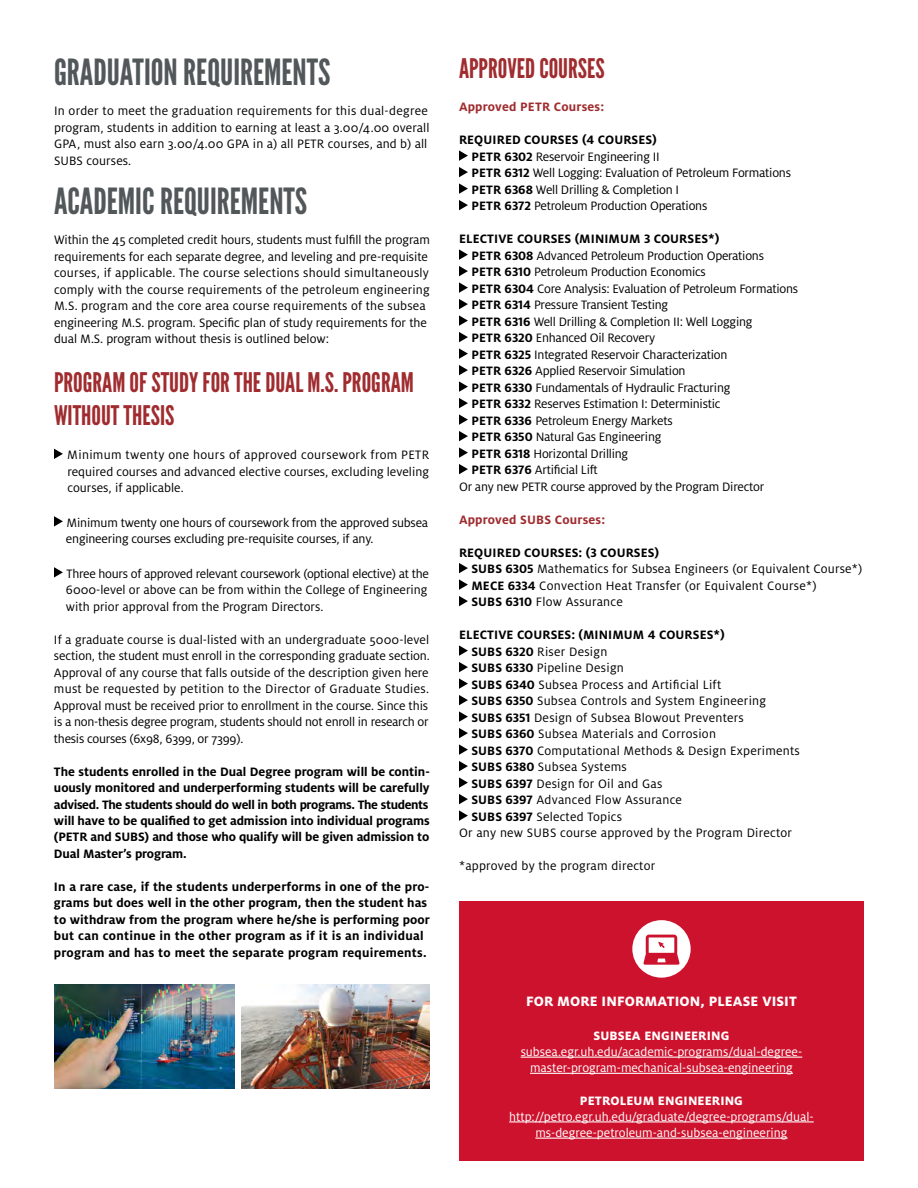
<style>
.page{position:relative;width:918px;height:1188px;background:#fff}
.page>*{position:absolute;margin:0;border:0;box-sizing:border-box;transform-origin:0 0}
.t1{font:36px "League Gothic";color:#52575a}
.t2{font:27px/32.4px "League Gothic";color:#a02c2f}
.t3{font:800 15px "Milo OT";letter-spacing:.01em;color:#fff}
.t4{font:13.5px/16.5px "Milo OT";letter-spacing:-.005em;color:#000}
.t5{font:700 13.5px/16.5px "Milo OT";letter-spacing:.01em;color:#000;text-align:justify}
.t6{font:13.5px "Milo OT";letter-spacing:.02em;color:#000}
.t7{font:13.5px/16.2px "Milo OT";color:#fff;text-align:center}
.t8{font:700 13.5px "Milo OT";letter-spacing:.015em;color:#a02c2f}
.t9{font:800 13.5px "Milo OT";letter-spacing:.01em;color:#fff}
.s1{font-weight:700}
</style>
<div class="page">
<svg style="left:459px;top:150px;width:9px;height:11px"></svg>
<svg style="left:459px;top:167px;width:9px;height:10px"></svg>
<svg style="left:459px;top:183px;width:9px;height:11px"></svg>
<svg style="left:459px;top:200px;width:9px;height:10px"></svg>
<svg style="left:459px;top:249px;width:9px;height:11px"></svg>
<svg style="left:459px;top:266px;width:9px;height:10px"></svg>
<svg style="left:459px;top:282px;width:9px;height:11px"></svg>
<svg style="left:459px;top:299px;width:9px;height:10px"></svg>
<svg style="left:459px;top:315px;width:9px;height:11px"></svg>
<svg style="left:459px;top:332px;width:9px;height:10px"></svg>
<svg style="left:459px;top:348px;width:9px;height:11px"></svg>
<svg style="left:459px;top:365px;width:9px;height:10px"></svg>
<svg style="left:459px;top:381px;width:9px;height:11px"></svg>
<svg style="left:459px;top:398px;width:9px;height:10px"></svg>
<svg style="left:459px;top:414px;width:9px;height:11px"></svg>
<svg style="left:459px;top:431px;width:9px;height:10px"></svg>
<svg style="left:459px;top:447px;width:9px;height:11px"></svg>
<svg style="left:459px;top:464px;width:9px;height:10px"></svg>
<svg style="left:459px;top:563px;width:9px;height:10px"></svg>
<svg style="left:459px;top:579px;width:9px;height:11px"></svg>
<svg style="left:459px;top:596px;width:9px;height:10px"></svg>
<svg style="left:459px;top:645px;width:9px;height:11px"></svg>
<svg style="left:459px;top:662px;width:9px;height:10px"></svg>
<svg style="left:459px;top:678px;width:9px;height:11px"></svg>
<svg style="left:459px;top:695px;width:9px;height:10px"></svg>
<svg style="left:459px;top:711px;width:9px;height:11px"></svg>
<svg style="left:459px;top:728px;width:9px;height:10px"></svg>
<svg style="left:459px;top:744px;width:9px;height:11px"></svg>
<svg style="left:459px;top:761px;width:9px;height:10px"></svg>
<svg style="left:459px;top:777px;width:9px;height:11px"></svg>
<svg style="left:459px;top:794px;width:9px;height:10px"></svg>
<svg style="left:459px;top:810px;width:9px;height:11px"></svg>
<svg style="left:54px;top:449px;width:9px;height:10px"></svg>
<svg style="left:54px;top:516px;width:9px;height:11px"></svg>
<svg style="left:54px;top:567px;width:9px;height:11px"></svg>
<div style="left:459px;top:902px;width:405px;height:259px;background:#cd122d"></div>
<hr style="left:521px;top:1057px;width:281px;height:1px;background:#fff">
<hr style="left:530px;top:1073px;width:263px;height:1px;background:#fff">
<hr style="left:509px;top:1121px;width:305px;height:1px;background:#fff">
<hr style="left:535px;top:1138px;width:253px;height:1px;background:#fff">
<div style="left:632px;top:920px;width:59px;height:58px;background:#fff;border-radius:50%"></div>
<svg style="left:643px;top:935px;width:37px;height:30px"></svg>
<img style="left:54px;top:985px;width:181px;height:104px">
<img style="left:242px;top:985px;width:188px;height:104px">
<h1 class="t1" style="left:54px;top:51px;width:278px">GRADUATION REQUIREMENTS</h1>
<p class="t4" style="left:54px;top:103px;width:377px">In order to meet the graduation requirements for this dual-degree program, students in addition to earning at least a 3.00/4.00 overall GPA, must also earn 3.00/4.00 GPA in a) all PETR courses, and b) all SUBS courses.</p>
<h1 class="t1" style="left:54px;top:179px;width:255px">ACADEMIC REQUIREMENTS</h1>
<p class="t4" style="left:54px;top:232px;width:377px">Within the 45 completed credit hours, students must fulfill the program requirements for each separate degree, and leveling and pre-requisite courses, if applicable. The course selections should simultaneously comply with the course requirements of the petroleum engineering M.S. program and the core area course requirements of the subsea engineering M.S. program. Specific plan of study requirements for the dual M.S. program without thesis is outlined below:</p>
<h2 class="t2" style="left:54px;top:366px;width:361px">PROGRAM OF STUDY FOR THE DUAL M.S. PROGRAM<br>WITHOUT THESIS</h2>
<p class="t4" style="left:67px;top:447px;width:364px;text-align:justify">Minimum twenty one hours of approved coursework from PETR required courses and advanced elective courses, excluding leveling courses, if applicable.</p>
<p class="t4" style="left:66px;top:514px;width:364px">Minimum twenty one hours of coursework from the approved subsea engineering courses excluding pre-requisite courses, if any.</p>
<p class="t4" style="left:66px;top:565px;width:364px;text-align:justify">Three hours of approved relevant coursework (optional elective) at the 6000-level or above can be from within the College of Engineering with prior approval from the Program Directors.</p>
<p class="t4" style="left:54px;top:631px;width:377px">If a graduate course is dual-listed with an undergraduate 5000-level section, the student must enroll in the corresponding graduate section.<br>Approval of any course that falls outside of the description given here must be requested by petition to the Director of Graduate Studies.<br>Approval must be received prior to enrollment in the course. Since this is a non-thesis degree program, students should not enroll in research or thesis courses (6x98, 6399, or 7399).</p>
<p class="t5" style="left:54px;top:763px;width:377px">The students enrolled in the Dual Degree program will be contin&shy;uously monitored and underperforming students will be carefully advised. The students should do well in both programs. The students will have to be qualified to get admission into individual programs (PETR and SUBS) and those who qualify will be given admission to Dual Master’s program.</p>
<p class="t5" style="left:54px;top:878px;width:377px;text-align:left">In a rare case, if the students underperforms in one of the pro&shy;grams but does well in the other program, then the student has to withdraw from the program where he/she is performing poor but can continue in the other program as if it is an individual program and has to meet the separate program requirements.</p>
<h2 class="t2" style="left:459px;top:53px;width:147px">APPROVED COURSES</h2>
<p class="t8" style="left:459px;top:99px;width:147px">Approved PETR Courses:</p>
<p class="t4" style="left:471px;top:132px;width:321px;text-indent:-12px"><span class="s1">REQUIRED COURSES (4 COURSES)<br>PETR 6302</span> Reservoir Engineering II<br><span class="s1">PETR 6312</span> Well Logging: Evaluation of Petroleum Formations <span class="s1">PETR 6368</span> Well Drilling &amp; Completion I<br><span class="s1">PETR 6372</span> Petroleum Production Operations</p>
<p class="t5" style="left:459px;top:231px;width:262px">ELECTIVE COURSES (MINIMUM 3 COURSES*)</p>
<p class="t4" style="left:471px;top:247px;width:294px"><span class="s1">PETR 6308</span> Advanced Petroleum Production Operations</p>
<p class="t4" style="left:471px;top:264px;width:236px"><span class="s1">PETR 6310</span> Petroleum Production Economics</p>
<p class="t4" style="left:471px;top:280px;width:328px"><span class="s1">PETR 6304</span> Core Analysis: Evaluation of Petroleum Formations</p>
<p class="t4" style="left:471px;top:297px;width:198px"><span class="s1">PETR 6314</span> Pressure Transient Testing</p>
<p class="t4" style="left:471px;top:313px;width:283px"><span class="s1">PETR 6316</span> Well Drilling &amp; Completion II: Well Logging</p>
<p class="t4" style="left:471px;top:330px;width:185px"><span class="s1">PETR 6320</span> Enhanced Oil Recovery</p>
<p class="t4" style="left:471px;top:346px;width:258px"><span class="s1">PETR 6325</span> Integrated Reservoir Characterization</p>
<p class="t4" style="left:471px;top:363px;width:216px"><span class="s1">PETR 6326</span> Applied Reservoir Simulation</p>
<p class="t4" style="left:471px;top:379px;width:261px"><span class="s1">PETR 6330</span> Fundamentals of Hydraulic Fracturing</p>
<p class="t4" style="left:471px;top:396px;width:251px"><span class="s1">PETR 6332</span> Reserves Estimation I: Deterministic</p>
<p class="t4" style="left:471px;top:412px;width:203px"><span class="s1">PETR 6336</span> Petroleum Energy Markets</p>
<p class="t4" style="left:471px;top:429px;width:192px"><span class="s1">PETR 6350</span> Natural Gas Engineering</p>
<p class="t4" style="left:471px;top:445px;width:158px"><span class="s1">PETR 6318</span> Horizontal Drilling</p>
<p class="t4" style="left:471px;top:462px;width:128px"><span class="s1">PETR 6376</span> Artificial Lift</p>
<p class="t4" style="left:459px;top:478px;width:307px">Or any new PETR course approved by the Program Director</p>
<p class="t8" style="left:459px;top:512px;width:148px">Approved SUBS Courses:</p>
<p class="t4" style="left:471px;top:544px;width:393px;text-indent:-12px"><span class="s1">REQUIRED COURSES: (3 COURSES)<br>SUBS 6305</span> Mathematics for Subsea Engineers (or Equivalent Course*)<br><span class="s1">MECE 6334</span> Convection Heat Transfer (or Equivalent Course*)<br><span class="s1">SUBS 6310</span> Flow Assurance</p>
<p class="t5" style="left:459px;top:627px;width:267px">ELECTIVE COURSES: (MINIMUM 4 COURSES*)</p>
<p class="t6" style="left:471px;top:644px;width:138px"><span class="s1">SUBS 6320</span> Riser Design</p>
<p class="t6" style="left:471px;top:661px;width:154px"><span class="s1">SUBS 6330</span> Pipeline Design</p>
<p class="t6" style="left:471px;top:677px;width:251px"><span class="s1">SUBS 6340</span> Subsea Process and Artificial Lift</p>
<p class="t6" style="left:471px;top:694px;width:296px"><span class="s1">SUBS 6350</span> Subsea Controls and System Engineering</p>
<p class="t6" style="left:471px;top:710px;width:274px"><span class="s1">SUBS 6351</span> Design of Subsea Blowout Preventers</p>
<p class="t6" style="left:471px;top:727px;width:246px"><span class="s1">SUBS 6360</span> Subsea Materials and Corrosion</p>
<p class="t6" style="left:471px;top:743px;width:330px"><span class="s1">SUBS 6370</span> Computational Methods &amp; Design Experiments</p>
<p class="t6" style="left:471px;top:760px;width:157px"><span class="s1">SUBS 6380</span> Subsea Systems</p>
<p class="t6" style="left:471px;top:776px;width:193px"><span class="s1">SUBS 6397</span> Design for Oil and Gas</p>
<p class="t6" style="left:471px;top:793px;width:212px"><span class="s1">SUBS 6397</span> Advanced Flow Assurance</p>
<p class="t6" style="left:471px;top:809px;width:152px"><span class="s1">SUBS 6397</span> Selected Topics</p>
<p class="t6" style="left:459px;top:826px;width:335px">Or any new SUBS course approved by the Program Director</p>
<p class="t6" style="left:459px;top:859px;width:198px">*approved by the program director</p>
<p class="t3" style="left:526px;top:992px;width:272px">FOR MORE INFORMATION, PLEASE VISIT</p>
<p class="t9" style="left:594px;top:1028px;width:137px">SUBSEA ENGINEERING</p>
<p class="t7" style="left:521px;top:1044px;width:283px">subsea.egr.uh.edu/academic-programs/dual-degree&shy;master-program-mechanical-subsea-engineering</p>
<p class="t9" style="left:580px;top:1093px;width:165px">PETROLEUM ENGINEERING</p>
<p class="t7" style="left:509px;top:1109px;width:306px">http://petro.egr.uh.edu/graduate/degree-programs/dual&shy;ms-degree-petroleum-and-subsea-engineering</p>
</div>
